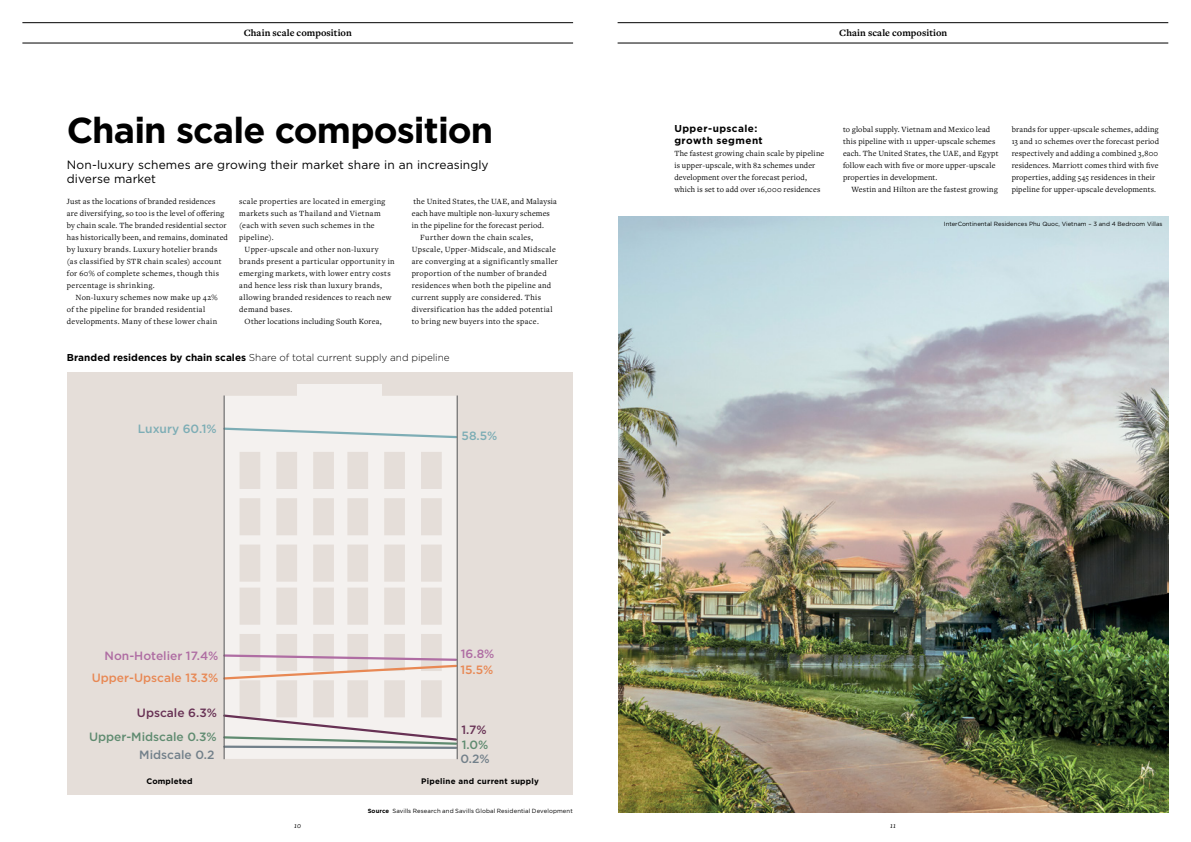
<style>
.page{position:relative;width:1191px;height:842px;background:#fff}
.page>*{position:absolute;margin:0;border:0;box-sizing:border-box;transform-origin:0 0}
.t1{font:700 36px "Gotham";letter-spacing:-.025em;color:#000}
.t2{font:12px/14px "Gotham";letter-spacing:.005em;color:#000}
.t3{font:500 12px "Gotham";color:#e88854}
.t4{font:500 12px "Gotham";color:#af6da3}
.t5{font:500 12px "Gotham";color:#5f8b70}
.t6{font:500 12px "Gotham";color:#7dadb5}
.t7{font:500 12px "Gotham";color:#673154}
.t8{font:500 12px "Gotham";color:#72808a}
.t9{font:300 10px "Gotham";letter-spacing:-.005em;color:#000}
.t10{font:700 10px "Freight Text Pro";letter-spacing:.005em;color:#000}
.t11{font:700 10px/12px "Gotham";letter-spacing:.04em;color:#000}
.t12{font:8.2px/12px "Freight Text Pro";letter-spacing:.03em;color:#000}
.t13{font:700 8px "Gotham";letter-spacing:.03em;color:#000}
.t14{font:italic 8px "Freight Text Pro";color:#000}
.t15{font:6px "Gotham";color:#000}
.s1{font-weight:700}
</style>
<div class="page">
<hr style="left:617px;top:22px;width:551px;height:1px;background:#000">
<hr style="left:617px;top:43px;width:551px;height:1px;background:#000">
<hr style="left:22px;top:22px;width:551px;height:1px;background:#000">
<hr style="left:22px;top:43px;width:551px;height:1px;background:#000">
<img style="left:618px;top:216px;width:550px;height:596px">
<div style="left:67px;top:372px;width:505px;height:422px;background:#e5ded9"></div>
<svg style="left:225px;top:396px;width:232px;height:363px;fill:#f4f1ef"></svg>
<svg style="left:223px;top:426px;width:234px;height:13px;background:#dee4e4"></svg>
<svg style="left:223px;top:713px;width:234px;height:37px;background:#d8d6d5"></svg>
<svg style="left:223px;top:653px;width:234px;height:28px"></svg>
<hr style="left:224px;top:395px;width:1px;height:364px;background:#58595b">
<hr style="left:457px;top:395px;width:1px;height:364px;background:#58595b">
<div style="left:298px;top:384px;width:84px;height:12px;background:#f4f1ef"></div>
<p class="t10" style="left:244px;top:26px;width:110px">Chain scale composition</p>
<p class="t10" style="left:839px;top:26px;width:110px">Chain scale composition</p>
<h1 class="t1" style="left:67px;top:107px;width:428px">Chain scale composition</h1>
<h2 class="t2" style="left:67px;top:157px;width:423px">Non-luxury schemes are growing their market share in an increasingly diverse market</h2>
<p class="t11" style="left:674px;top:122px;width:90px">Upper-upscale: growth segment</p>
<p class="t12" style="left:674px;top:147px;width:151px">The fastest growing chain scale by pipeline is upper-upscale, with 82 schemes under development over the forecast period, which is set to add over 16,000 residences</p>
<p class="t12" style="left:843px;top:123px;width:157px">to global supply. Vietnam and Mexico lead this pipeline with 11 upper-upscale schemes each. The United States, the UAE, and Egypt follow each with five or more upper-upscale properties in development.</p>
<p class="t12" style="left:851px;top:183px;width:148px">Westin and Hilton are the fastest growing</p>
<p class="t12" style="left:1011px;top:123px;width:149px">brands for upper-upscale schemes, adding 13 and 10 schemes over the forecast period respectively and adding a combined 3,800 residences. Marriott comes third with five properties, adding 545 residences in their pipeline for upper-upscale developments.</p>
<p class="t12" style="left:67px;top:195px;width:163px">Just as the locations of branded residences are diversifying, so too is the level of offering by chain scale. The branded residential sector has historically been, and remains, dominated by luxury brands. Luxury hotelier brands (as classified by STR chain scales) account for 60% of complete schemes, though this percentage is shrinking.</p>
<p class="t12" style="left:67px;top:291px;width:152px;text-indent:9px">Non-luxury schemes now make up 42% of the pipeline for branded residential developments. Many of these lower chain</p>
<p class="t12" style="left:239px;top:195px;width:147px">scale properties are located in emerging markets such as Thailand and Vietnam (each with seven such schemes in the pipeline).</p>
<p class="t12" style="left:245px;top:243px;width:135px">Upper-upscale and other non-luxury</p>
<p class="t12" style="left:239px;top:255px;width:157px">brands present a particular opportunity in</p>
<p class="t12" style="left:239px;top:267px;width:153px">emerging markets, with lower entry costs</p>
<p class="t12" style="left:239px;top:279px;width:144px">and hence less risk than luxury brands,</p>
<p class="t12" style="left:239px;top:291px;width:154px">allowing branded residences to reach new</p>
<p class="t12" style="left:239px;top:303px;width:55px">demand bases.</p>
<p class="t12" style="left:245px;top:315px;width:138px">Other locations including South Korea,</p>
<p class="t12" style="left:413px;top:195px;width:145px">the United States, the UAE, and Malaysia</p>
<p class="t12" style="left:412px;top:207px;width:140px">each have multiple non-luxury schemes</p>
<p class="t12" style="left:412px;top:219px;width:134px">in the pipeline for the forecast period.</p>
<p class="t12" style="left:420px;top:231px;width:114px">Further down the chain scales,</p>
<p class="t12" style="left:412px;top:243px;width:146px">Upscale, Upper-Midscale, and Midscale</p>
<p class="t12" style="left:412px;top:255px;width:148px">are converging at a significantly smaller</p>
<p class="t12" style="left:412px;top:267px;width:136px">proportion of the number of branded</p>
<p class="t12" style="left:412px;top:279px;width:141px">residences when both the pipeline and</p>
<p class="t12" style="left:412px;top:291px;width:131px">current supply are considered. This</p>
<p class="t12" style="left:412px;top:303px;width:142px">diversification has the added potential</p>
<p class="t12" style="left:412px;top:315px;width:129px">to bring new buyers into the space.</p>
<p class="t9" style="left:67px;top:352px;width:384px"><span class="s1">Branded residences by chain scales</span> Share of total current supply and pipeline</p>
<h2 class="t6" style="left:138px;top:421px;width:80px">Luxury 60.1%</h2>
<h2 class="t6" style="left:461px;top:427px;width:37px">58.5%</h2>
<p class="t15" style="left:944px;top:221px;width:220px">InterContinental Residences Phu Quoc, Vietnam – 3 and 4 Bedroom Villas</p>
<h2 class="t4" style="left:105px;top:648px;width:115px">Non-Hotelier 17.4%</h2>
<h2 class="t3" style="left:92px;top:670px;width:128px">Upper-Upscale 13.3%</h2>
<h2 class="t7" style="left:137px;top:705px;width:82px">Upscale 6.3%</h2>
<h2 class="t5" style="left:89px;top:729px;width:129px">Upper-Midscale 0.3%</h2>
<h2 class="t8" style="left:139px;top:747px;width:77px">Midscale 0.2</h2>
<h2 class="t4" style="left:461px;top:646px;width:35px">16.8%</h2>
<h2 class="t3" style="left:460px;top:662px;width:35px">15.5%</h2>
<h2 class="t7" style="left:461px;top:722px;width:27px">1.7%</h2>
<h2 class="t5" style="left:462px;top:737px;width:28px">1.0%</h2>
<h2 class="t8" style="left:460px;top:751px;width:31px">0.2%</h2>
<p class="t13" style="left:146px;top:775px;width:48px">Completed</p>
<p class="t13" style="left:421px;top:775px;width:119px">Pipeline and current supply</p>
<p class="t15" style="left:368px;top:807px;width:207px"><span class="s1">Source</span> Savills Research and Savills Global Residential Development</p>
<p class="t14" style="left:294px;top:820px;width:8px">10</p>
<p class="t14" style="left:890px;top:820px;width:7px">11</p>
</div>
